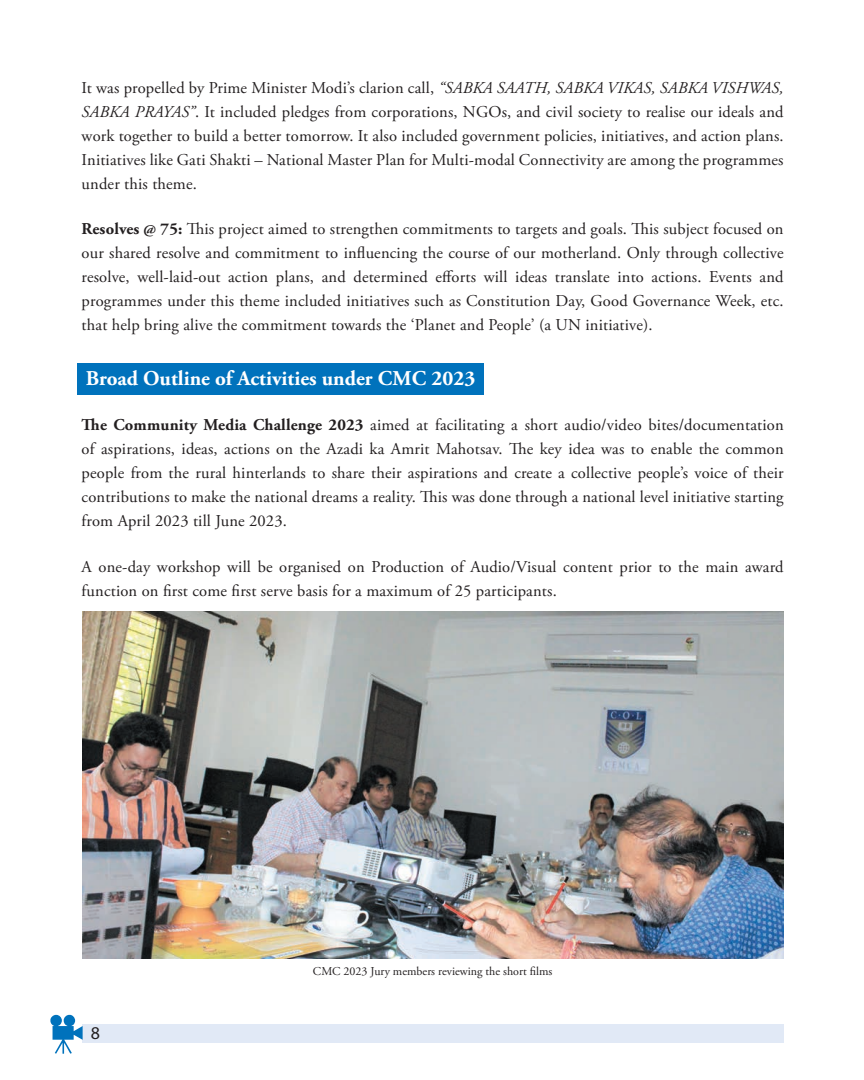
<style>
.page{position:relative;width:864px;height:1080px;background:#fff}
.page>*{position:absolute;margin:0;border:0;box-sizing:border-box;transform-origin:0 0}
.Heading_1_copy{font:700 21px "Adobe Garamond Pro";color:#fff}
.t1{font:18px "Myriad Pro";color:#231f20}
.Body_Copy{font:16.5px/24px "Adobe Garamond Pro";letter-spacing:.01em;color:#231f20;text-align:justify}
.Addrerss{font:12px "Adobe Garamond Pro";color:#231f20}
.s1{font-style:italic}
.s2{font-weight:700}
</style>
<div class="page">
<div style="left:82px;top:1024px;width:702px;height:18px;background:#e1e9f6"></div>
<svg style="left:50px;top:1015px;width:33px;height:39px"></svg>
<div style="left:77px;top:363px;width:407px;height:32px;background:#0072bc"></div>
<img style="left:82px;top:611px;width:702px;height:347px">
<p class="Body_Copy" style="left:82px;top:76px;width:704px">It was propelled by Prime Minister Modi’s clarion call, <span class="s1">“SABKA SAATH, SABKA VIKAS, SABKA VISHWAS, SABKA PRAYAS”</span>. It included pledges from corporations, NGOs, and civil society to realise our ideals and work together to build a better tomorrow. It also included government policies, initiatives, and action plans.<br>Initiatives like Gati Shakti – National Master Plan for Multi-modal Connectivity are among the programmes under this theme.</p>
<p class="Body_Copy" style="left:82px;top:217px;width:704px"><span class="s2">Resolves @ 75:</span> This project aimed to strengthen commitments to targets and goals. This subject focused on our shared resolve and commitment to influencing the course of our motherland. Only through collective resolve, well-laid-out action plans, and determined efforts will ideas translate into actions. Events and programmes under this theme included initiatives such as Constitution Day, Good Governance Week, etc. that help bring alive the commitment towards the ‘Planet and People’ (a UN initiative).</p>
<p class="Heading_1_copy" style="left:86px;top:366px;width:391px">Broad Outline of Activities under CMC 2023</p>
<p class="Body_Copy" style="left:82px;top:414px;width:704px"><span class="s2">The Community Media Challenge 2023</span> aimed at facilitating a short audio/video bites/documentation of aspirations, ideas, actions on the Azadi ka Amrit Mahotsav. The key idea was to enable the common people from the rural hinterlands to share their aspirations and create a collective people’s voice of their contributions to make the national dreams a reality. This was done through a national level initiative starting from April 2023 till June 2023.</p>
<p class="Body_Copy" style="left:82px;top:555px;width:703px">A one-day workshop will be organised on Production of Audio/Visual content prior to the main award function on first come first serve basis for a maximum of 25 participants.</p>
<p class="t1" style="left:91px;top:1021px;width:11px">8</p>
<p class="Addrerss" style="left:313px;top:964px;width:241px">CMC 2023 Jury members reviewing the short films</p>
</div>
